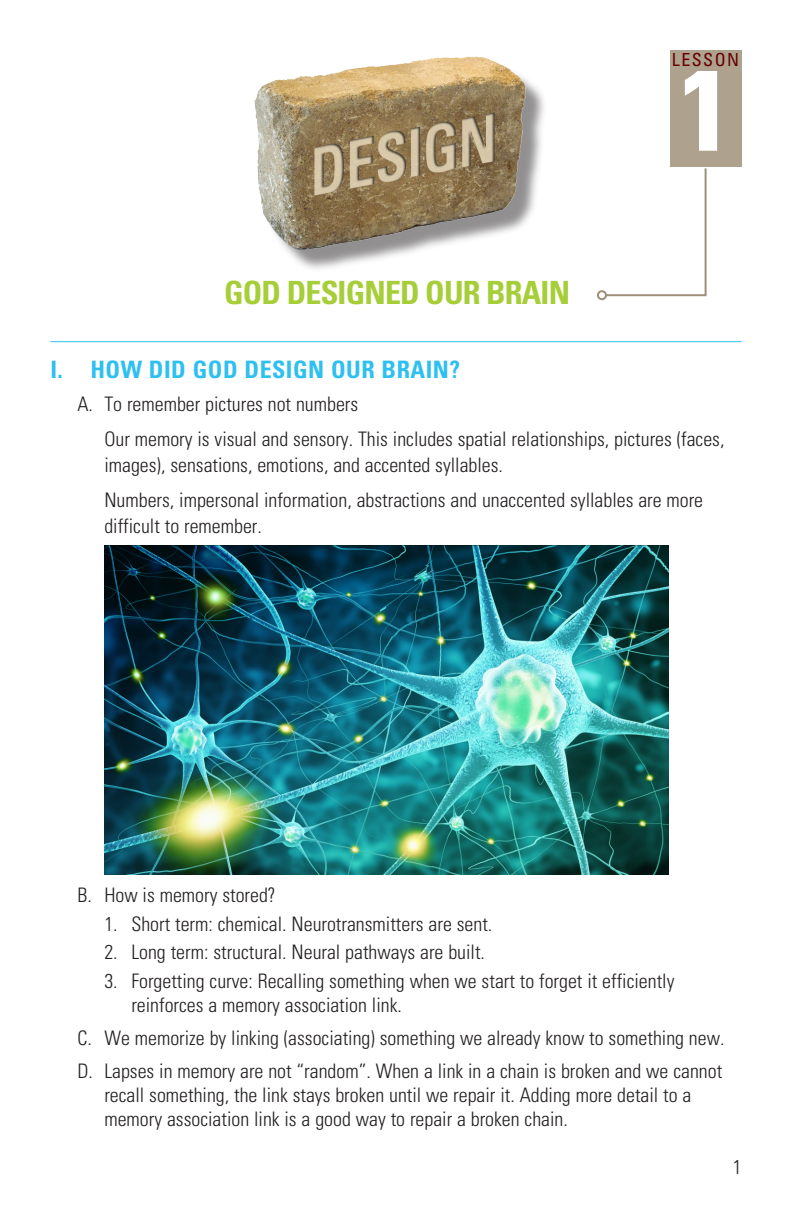
<style>
.page{position:relative;width:792px;height:1224px;background:#fff}
.page>*{position:absolute;margin:0;border:0;box-sizing:border-box;transform-origin:0 0}
.t1{font:700 condensed 120px "Univers";color:#fff}
.t2{font:700 condensed 32px "Univers";letter-spacing:-.025em;color:#a6ce39}
.t3{font:700 condensed 24px "Univers";letter-spacing:.02em;color:#2dc0f0}
.t4{font:300 condensed 20px/35px "Univers";color:#231f20}
.t5{font:condensed 18px "Univers";letter-spacing:.08em;color:#600}
</style>
<div class="page">
<hr style="left:50px;top:341px;width:692px;height:1px;background:#2dc0f0">
<img style="left:254px;top:56px;width:288px;height:209px">
<img style="left:105px;top:546px;width:564px;height:328px">
<div style="left:670px;top:50px;width:72px;height:117px;background:#aea28f"></div>
<div style="left:597px;top:290px;width:10px;height:10px;border:2px solid #9e917a;border-radius:50%"></div>
<svg style="left:604px;top:168px;width:103px;height:129px"></svg>
<h2 class="t2" style="left:224px;top:273px;width:347px">GOD DESIGNED OUR BRAIN</h2>
<p class="t5" style="left:672px;top:48px;width:69px">LESSON</p>
<h1 class="t1" style="left:679px;top:34px;width:55px">1</h1>
<p class="t3" style="left:50px;top:355px;width:411px">I. HOW DID GOD DESIGN OUR BRAIN?</p>
<p class="t4" style="left:104px;top:386px;width:622px;text-indent:-27px">A. To remember pictures not numbers<br>Our memory is visual and sensory. This includes spatial relationships, pictures (faces,</p>
<p class="t4" style="left:104px;top:447px;width:600px">images), sensations, emotions, and accented syllables.<br>Numbers, impersonal information, abstractions and unaccented syllables are more</p>
<p class="t4" style="left:104px;top:508px;width:159px">difficult to remember.</p>
<p class="t4" style="left:77px;top:877px;width:200px">B. How is memory stored?</p>
<p class="t4" style="left:104px;top:906px;width:390px">1. Short term: chemical. Neurotransmitters are sent.</p>
<p class="t4" style="left:104px;top:935px;width:382px">2. Long term: structural. Neural pathways are built.</p>
<p class="t4" style="left:131px;top:969px;width:545px;line-height:24px;text-indent:-27px">3. Forgetting curve: Recalling something when we start to forget it efficiently reinforces a memory association link.</p>
<p class="t4" style="left:77px;top:1021px;width:649px;line-height:33px">C. We memorize by linking (associating) something we already know to something new.<br>D. Lapses in memory are not “random”. When a link in a chain is broken and we cannot</p>
<p class="t4" style="left:104px;top:1083px;width:589px;line-height:24px">recall something, the link stays broken until we repair it. Adding more detail to a memory association link is a good way to repair a broken chain.</p>
<p class="t4" style="left:733px;top:1149px;width:10px">1</p>
</div>
